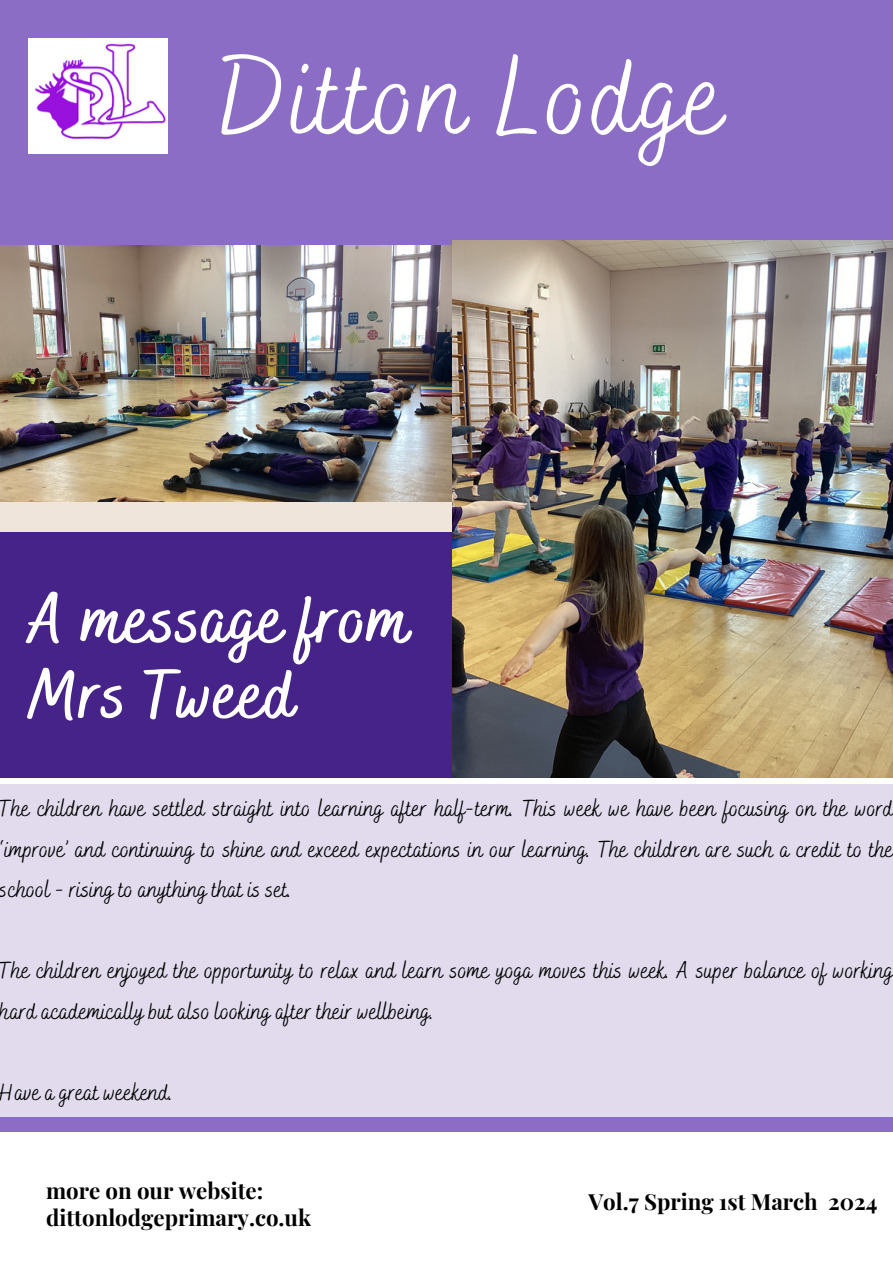
<style>
.page{position:relative;width:893px;height:1264px;background:#fff}
.page>*{position:absolute;margin:0;border:0;box-sizing:border-box;transform-origin:0 0}
.t1{font:111.75px "Bakerie Smooth";letter-spacing:.02em;color:#fff}
.t2{font:700 70.5px/75.3px "Bakerie Smooth";letter-spacing:.02em;color:#fff}
.t3{font:24px/40.5px "Bakerie Smooth";color:#000;text-align:justify}
.t4{font:700 22.2px/27px "Playfair Display";color:#000}
</style>
<div class="page">
<img style="left:0;top:245px;width:452px;height:257px">
<div style="left:0;top:531px;width:892px;height:246px;background:#452389"></div>
<div style="left:0;top:784px;width:892px;height:340px;background:#e1dbed"></div>
<div style="left:0;top:502px;width:892px;height:29px;background:#efe5da"></div>
<div style="left:0;top:1116px;width:892px;height:15px;background:#8b6dc6"></div>
<div style="left:0;top:0;width:892px;height:245px;background:#8b6dc6"></div>
<img style="left:452px;top:240px;width:440px;height:537px">
<img style="left:29px;top:39px;width:138px;height:114px">
<h2 class="t1" style="left:219px;top:32px;width:506px">Ditton Lodge</h2>
<h1 class="t2" style="left:29px;top:586px;width:382px">A message from<br>Mrs Tweed</h1>
<p class="t3" style="left:0;top:789px;width:894px">The children have settled straight into learning after half-term. This week we have been focusing on the word ‘improve’ and continuing to shine and exceed expectations in our learning. The children are such a credit to the school - rising to anything that is set.</p>
<p class="t3" style="left:0;top:951px;width:894px">The children enjoyed the opportunity to relax and learn some yoga moves this week. A super balance of working hard academically but also looking after their wellbeing.</p>
<p class="t3" style="left:0;top:1073px;width:175px">Have a great weekend.</p>
<h3 class="t4" style="left:46px;top:1175px;width:266px">more on our website: dittonlodgeprimary.co.uk</h3>
<h3 class="t4" style="left:588px;top:1186px;width:291px">Vol.7 Spring 1st March 2024</h3>
</div>
